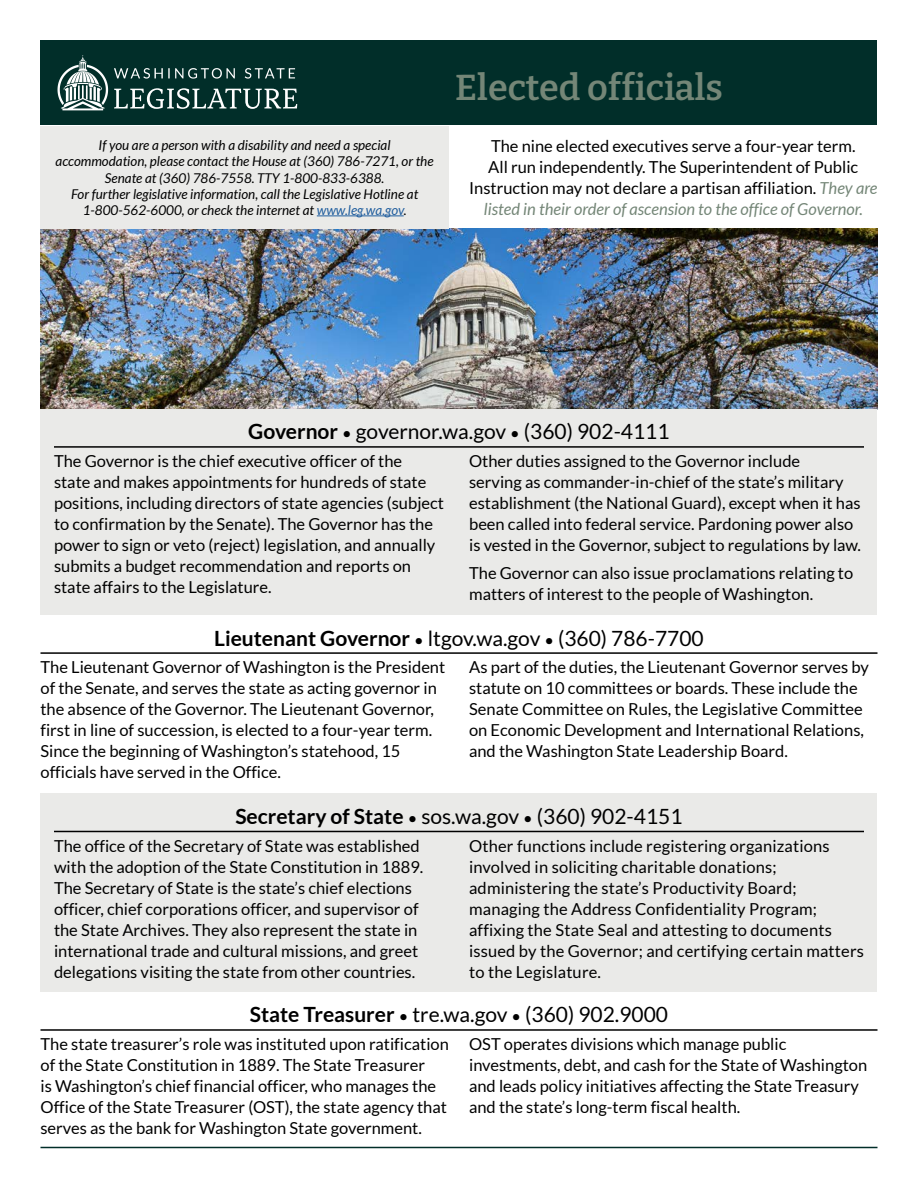
<style>
.page{position:relative;width:918px;height:1188px;background:#fff}
.page>*{position:absolute;margin:0;border:0;box-sizing:border-box;transform-origin:0 0}
.t1{font:100 36px "Bitter";color:#748677}
.t2{font:21px "Lato";color:#000}
.t3{font:16.5px/21px "Lato";color:#000}
.t4{font:italic 13.5px/16.2px "Lato";color:#000;text-align:center}
.s1{color:#215e9e}
.s2{font-style:italic;color:#748677}
.s3{font-weight:700}
.s4{font-size:16.5px}
</style>
<div class="page">
<img style="left:40px;top:228px;width:838px;height:181px">
<div style="left:40px;top:126px;width:409px;height:102px;background:#eaeae8"></div>
<hr style="left:317px;top:215px;width:87px;height:1px;background:#215e9e">
<div style="left:40px;top:409px;width:838px;height:206px;background:#eaeae8"></div>
<hr style="left:54px;top:446px;width:810px;height:2px;background:#000">
<hr style="left:40px;top:652px;width:838px;height:2px;background:#000">
<div style="left:40px;top:794px;width:838px;height:198px;background:#eaeae8"></div>
<hr style="left:54px;top:831px;width:810px;height:1px;background:#000">
<hr style="left:40px;top:1029px;width:838px;height:2px;background:#000">
<div style="left:40px;top:40px;width:838px;height:85px;background:#012e29"></div>
<svg style="left:58px;top:55px;width:239px;height:55px"></svg>
<hr style="left:40px;top:1147px;width:838px;height:1px;background:#012e29">
<p class="t4" style="left:56px;top:138px;width:380px">If you are a person with a disability and need a special accommodation, please contact the House at (360) 786-7271, or the Senate at (360) 786-7558. TTY 1-800-833-6388.<br>For further legislative information, call the Legislative Hotline at 1-800-562-6000, or check the internet at <span class="s1">www.leg.wa.gov</span>.</p>
<h1 class="t1" style="left:455px;top:64px;width:269px">Elected officials</h1>
<p class="t3" style="left:469px;top:135px;width:410px;text-align:center">The nine elected executives serve a four-year term.<br>All run independently. The Superintendent of Public Instruction may not declare a partisan affiliation. <span class="s2">They are listed in their order of ascension to the office of Governor.</span></p>
<p class="t2" style="left:248px;top:420px;width:423px"><span class="s3">Governor</span> <span class="s4">•</span> governor.wa.gov <span class="s4">•</span> (360) 902-4111</p>
<p class="t3" style="left:54px;top:451px;width:392px">The Governor is the chief executive officer of the<br>state and makes appointments for hundreds of state positions, including directors of state agencies (subject to confirmation by the Senate). The Governor has the power to sign or veto (reject) legislation, and annually submits a budget recommendation and reports on state affairs to the Legislature.</p>
<p class="t3" style="left:469px;top:451px;width:393px">Other duties assigned to the Governor include<br>serving as commander-in-chief of the state’s military establishment (the National Guard), except when it has been called into federal service. Pardoning power also is vested in the Governor, subject to regulations by law.</p>
<p class="t3" style="left:469px;top:562px;width:386px">The Governor can also issue proclamations relating to matters of interest to the people of Washington.</p>
<p class="t2" style="left:214px;top:626px;width:491px"><span class="s3">Lieutenant Governor</span> <span class="s4">•</span> ltgov.wa.gov <span class="s4">•</span> (360) 786-7700</p>
<p class="t3" style="left:40px;top:657px;width:406px">The Lieutenant Governor of Washington is the President of the Senate, and serves the state as acting governor in the absence of the Governor. The Lieutenant Governor, first in line of succession, is elected to a four-year term.<br>Since the beginning of Washington’s statehood, 15 officials have served in the Office.</p>
<p class="t3" style="left:469px;top:657px;width:401px">As part of the duties, the Lieutenant Governor serves by statute on 10 committees or boards. These include the Senate Committee on Rules, the Legislative Committee on Economic Development and International Relations, and the Washington State Leadership Board.</p>
<p class="t2" style="left:235px;top:805px;width:449px"><span class="s3">Secretary of State</span> <span class="s4">•</span> sos.wa.gov <span class="s4">•</span> (360) 902-4151</p>
<p class="t3" style="left:54px;top:835px;width:371px">The office of the Secretary of State was established with the adoption of the State Constitution in 1889.<br>The Secretary of State is the state’s chief elections officer, chief corporations officer, and supervisor of the State Archives. They also represent the state in international trade and cultural missions, and greet delegations visiting the state from other countries.</p>
<p class="t3" style="left:469px;top:835px;width:396px">Other functions include registering organizations involved in soliciting charitable donations; administering the state’s Productivity Board; managing the Address Confidentiality Program; affixing the State Seal and attesting to documents issued by the Governor; and certifying certain matters to the Legislature.</p>
<p class="t2" style="left:250px;top:1003px;width:420px"><span class="s3">State Treasurer</span> <span class="s4">•</span> tre.wa.gov <span class="s4">•</span> (360) 902.9000</p>
<p class="t3" style="left:40px;top:1034px;width:410px">The state treasurer’s role was instituted upon ratification of the State Constitution in 1889. The State Treasurer<br>is Washington’s chief financial officer, who manages the Office of the State Treasurer (OST), the state agency that serves as the bank for Washington State government.</p>
<p class="t3" style="left:469px;top:1034px;width:400px">OST operates divisions which manage public investments, debt, and cash for the State of Washington and leads policy initiatives affecting the State Treasury and the state’s long-term fiscal health.</p>
</div>
